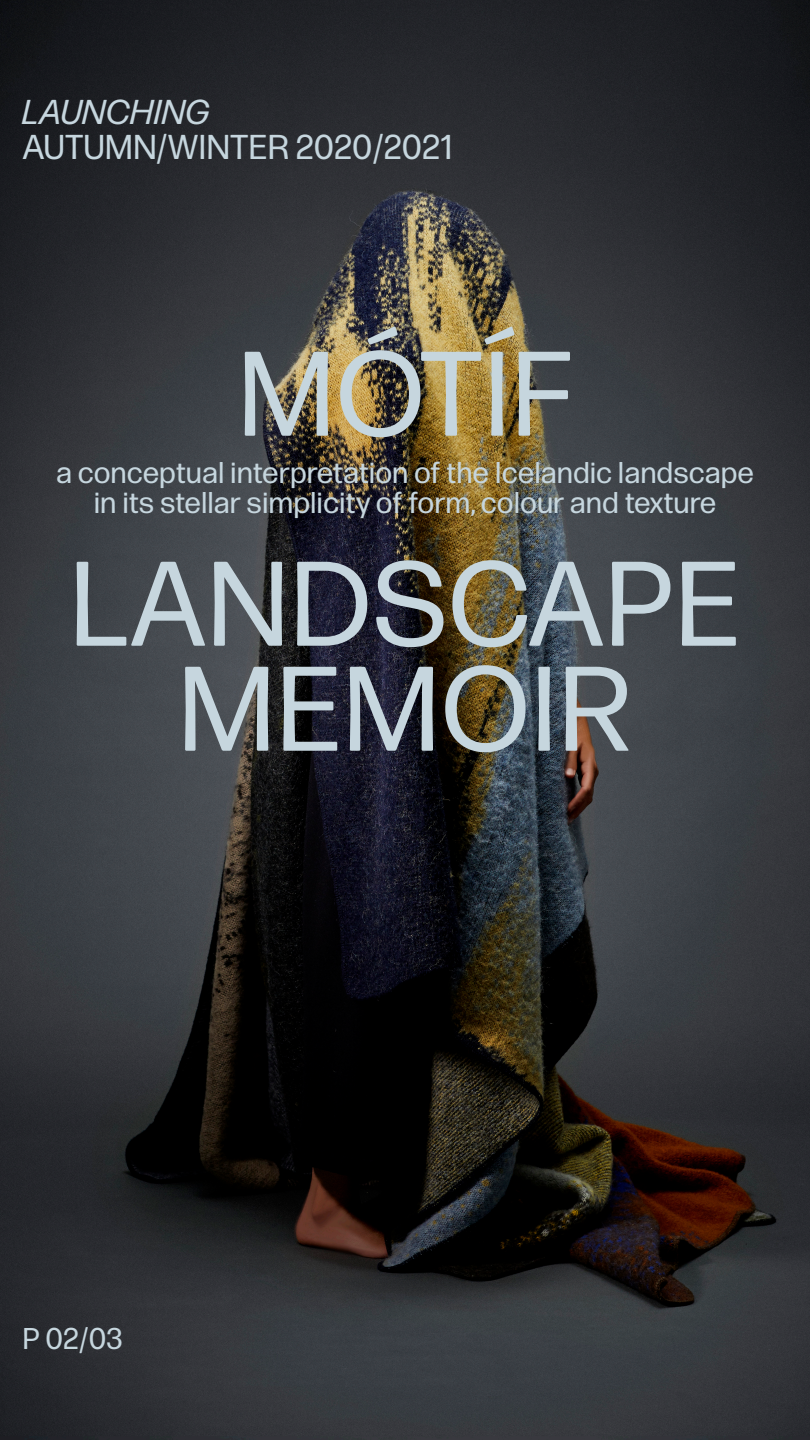
<style>
.page{position:relative;width:810px;height:1440px;background:#fff}
.page>*{position:absolute;margin:0;border:0;box-sizing:border-box;transform-origin:0 0}
.Medium_Type_Center{font:120px "Forma DJR Micro";color:#c6d6de}
.Guides{font:34.5px "Forma DJR Micro";color:#c6d6de}
.Guides-2{font:italic 34.5px "Forma DJR Micro";color:#c6d6de}
.Body_Text_Left{font:30px "Forma DJR Micro";color:#c6d6de}
</style>
<div class="page">
<img style="left:0;top:0;width:810px;height:1440px">
<p class="Guides-2" style="left:22px;top:91px;width:189px">LAUNCHING</p>
<p class="Guides" style="left:22px;top:125px;width:432px">AUTUMN/WINTER 2020/2021</p>
<p class="Medium_Type_Center" style="left:237px;top:319px;width:338px">MÓTÍF</p>
<p class="Body_Text_Left" style="left:56px;top:454px;width:700px">a conceptual interpretation of the Icelandic landscape</p>
<p class="Body_Text_Left" style="left:94px;top:484px;width:624px">in its stellar simplicity of form, colour and texture</p>
<p class="Medium_Type_Center" style="left:69px;top:529px;width:673px">LANDSCAPE</p>
<p class="Medium_Type_Center" style="left:178px;top:634px;width:456px">MEMOIR</p>
<p class="Body_Text_Left" style="left:22px;top:1320px;width:102px">P 02/03</p>
</div>
